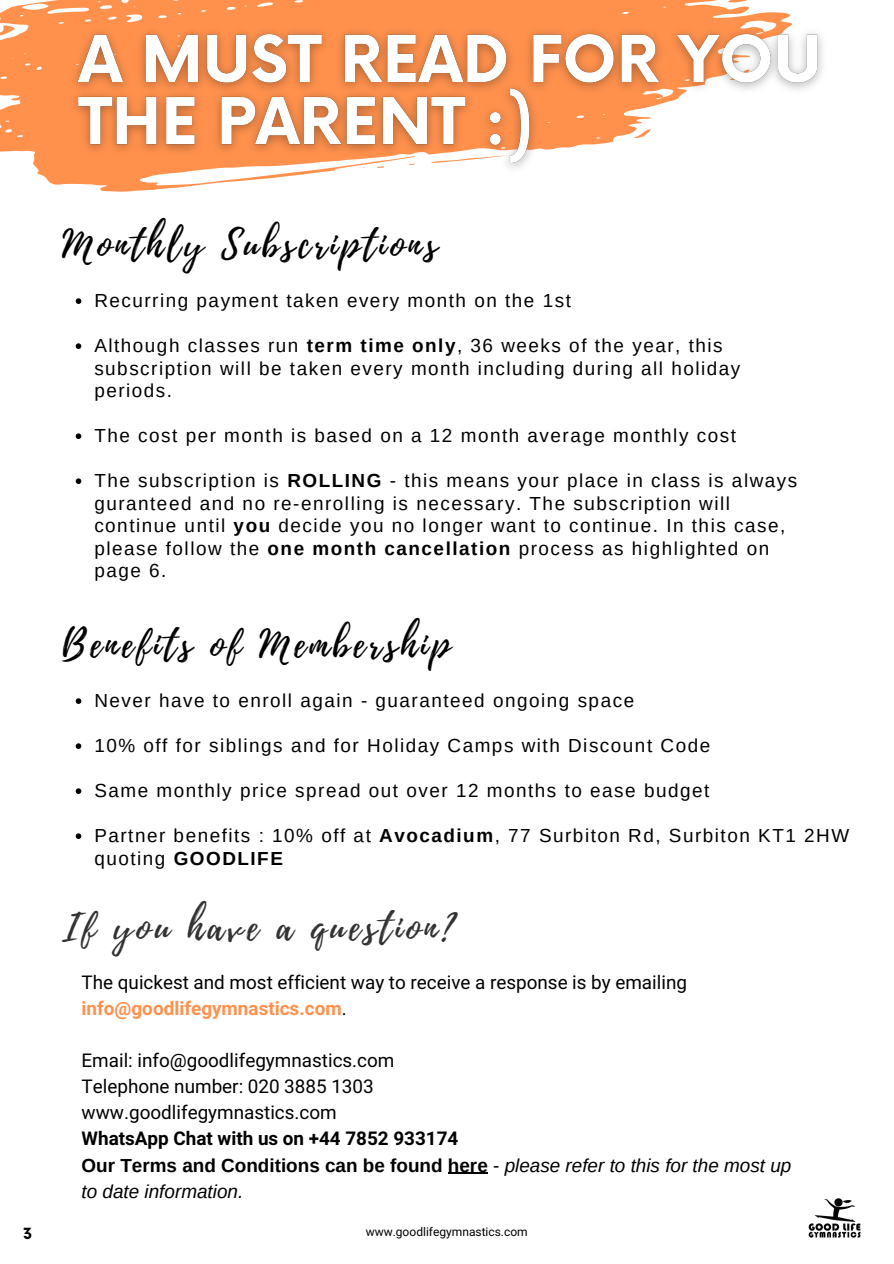
<style>
.page{position:relative;width:894px;height:1264px;background:#fff}
.page>*{position:absolute;margin:0;border:0;box-sizing:border-box;transform-origin:0 0}
.t1{font:37.35px "Playlist Script";letter-spacing:.1em;color:#000}
.t2{font:37.35px "Playlist Script";letter-spacing:.1em;color:#323232}
.t3{font:18.9px/22.5px "Arimo";letter-spacing:.08em;color:#000}
.t4{font:18.9px/26.1px "Araboto";color:#000}
.t5{font:700 15px "Now";color:#000}
.t6{font:12px "Araboto";color:#000}
.s1{font-weight:700}
.s2{font-weight:700;color:#ff914d}
.s3{font-family:"Arimo";font-weight:700}
.s4{font-family:"Arimo"}
.s5{font-family:"Arimo";font-style:italic}
</style>
<div class="page">
<svg style="left:8px;top:0;width:783px;height:20px;fill:#ff914d"></svg>
<svg style="left:727px;top:0;width:20px;height:3px"></svg>
<svg style="left:0;top:9px;width:722px;height:183px;fill:#ff914d"></svg>
<svg style="left:10px;top:91px;width:20px;height:10px"></svg>
<img style="left:808px;top:1198px;width:53px;height:40px">
<svg style="left:76px;top:298px;width:5px;height:6px"></svg>
<svg style="left:76px;top:343px;width:5px;height:6px"></svg>
<svg style="left:76px;top:433px;width:5px;height:6px"></svg>
<svg style="left:76px;top:478px;width:5px;height:6px"></svg>
<img style="left:62px;top:20px;width:761px;height:163px">
<hr style="left:448px;top:1172px;width:39px;height:1px;background:#000">
<svg style="left:76px;top:698px;width:5px;height:6px"></svg>
<svg style="left:76px;top:743px;width:5px;height:6px"></svg>
<svg style="left:76px;top:788px;width:5px;height:6px"></svg>
<svg style="left:76px;top:833px;width:5px;height:6px"></svg>
<p class="t1" style="left:62px;top:217px;width:376px">Monthly Subscriptions</p>
<p class="t3" style="left:94px;top:289px;width:478px">Recurring payment taken every month on the 1st</p>
<p class="t3" style="left:94px;top:334px;width:647px">Although classes run <span class="s1">term time only</span>, 36 weeks of the year, this subscription will be taken every month including during all holiday periods.</p>
<h2 class="t3" style="left:94px;top:424px;width:643px">The cost per month is based on a 12 month average monthly cost</h2>
<p class="t3" style="left:94px;top:469px;width:704px">The subscription is <span class="s1">ROLLING</span> - this means your place in class is always guranteed and no re-enrolling is necessary. The subscription will continue until <span class="s1">you</span> decide you no longer want to continue. In this case, please follow the <span class="s1">one month cancellation</span> process as highlighted on page 6.</p>
<h3 class="t1" style="left:62px;top:617px;width:390px">Benefits of Membership</h3>
<p class="t3" style="left:94px;top:689px;width:541px">Never have to enroll again - guaranteed ongoing space</p>
<p class="t3" style="left:94px;top:734px;width:617px">10% off for siblings and for Holiday Camps with Discount Code</p>
<h2 class="t3" style="left:94px;top:779px;width:616px">Same monthly price spread out over 12 months to ease budget</h2>
<p class="t3" style="left:94px;top:824px;width:756px">Partner benefits : 10% off at <span class="s1">Avocadium</span>, 77 Surbiton Rd, Surbiton KT1 2HW quoting <span class="s1">GOODLIFE</span></p>
<h2 class="t2" style="left:62px;top:900px;width:393px">If you have a question?</h2>
<p class="t4" style="left:82px;top:970px;width:606px">The quickest and most efficient way to receive a response is by emailing <span class="s2">info@goodlifegymnastics.com</span>.</p>
<p class="t4" style="left:82px;top:1047px;width:711px">Email: info@goodlifegymnastics.com<br>Telephone number: 020 3885 1303<br>www.goodlifegymnastics.com<br><span class="s1">WhatsApp Chat with us on +44 7852 933174<br></span><span class="s3">Our Terms and Conditions can be found here</span> <span class="s4">-</span> <span class="s5">please refer to this for the most up to date information.</span></p>
<p class="t5" style="left:23px;top:1225px;width:11px">3</p>
<p class="t6" style="left:365px;top:1224px;width:163px">www.goodlifegymnastics.com</p>
</div>
